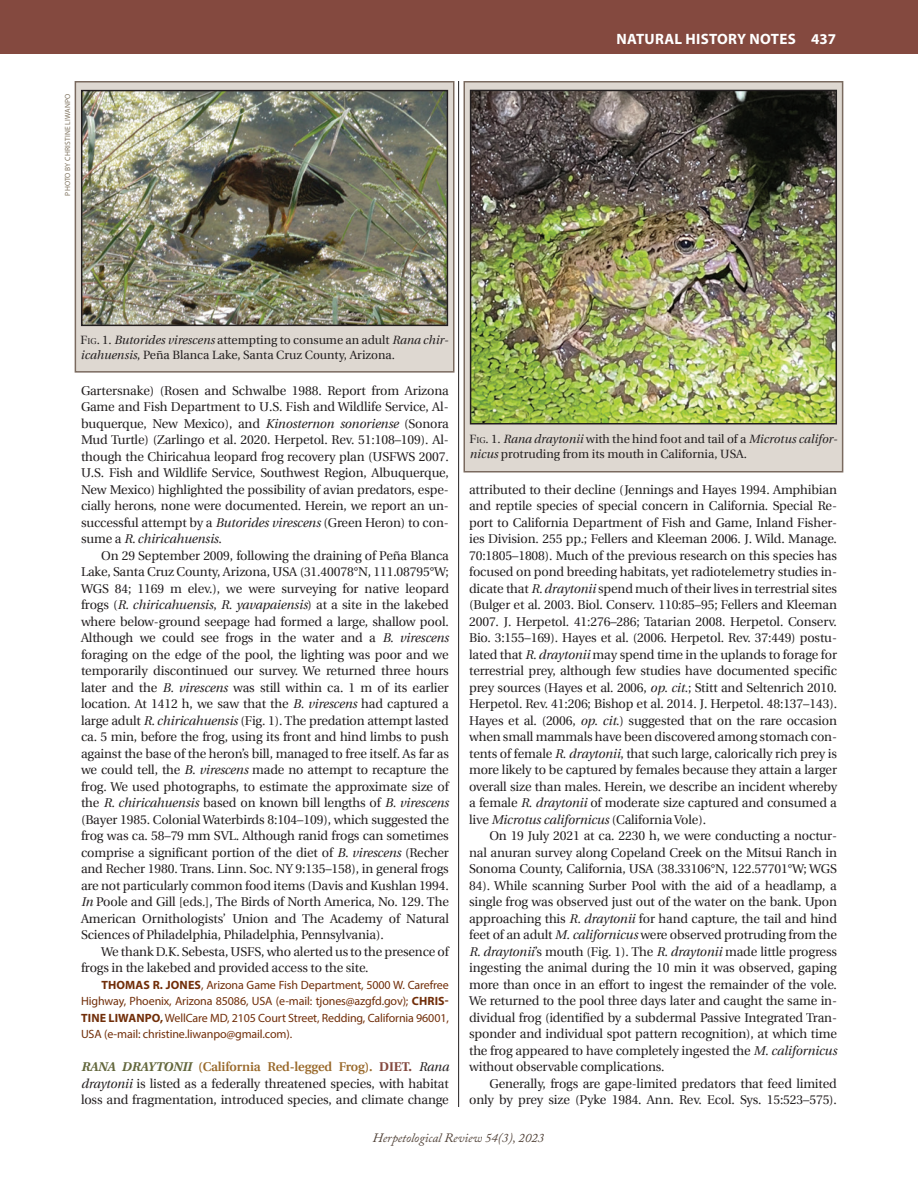
<style>
.page{position:relative;width:918px;height:1188px;background:#fff}
.page>*{position:absolute;margin:0;border:0;box-sizing:border-box;transform-origin:0 0}
.t1{font:700 15px "Myriad Pro";letter-spacing:.02em;color:#fff}
.t2{font:12.75px/16.5px "Utopia";letter-spacing:-.01em;color:#231f20;text-align:justify}
.t3{font:italic 12.75px "Adobe Caslon Pro";color:#504137}
.t4{font:12px/16.5px "Myriad Pro";letter-spacing:-.01em;color:#712e09;text-align:justify}
.t5{font:12px/15px "Utopia";color:#231f20}
.t6{font:7.5px "Myriad Pro";letter-spacing:.02em;color:#7e725e}
.s1{font-style:inherit}
.s2{font-size:8.4px}
.s3{font-style:italic}
.s4{font-weight:700}
.s5{font-weight:700;font-style:italic;color:#63673c}
.s6{font-weight:600;color:#9a6a2c}
.s7{font-weight:700;color:#84493f}
</style>
<div class="page">
<hr style="left:458px;top:81px;width:1px;height:1026px;background:#231f20">
<div style="left:0;top:0;width:918px;height:54px;background:#84493f"></div>
<div style="left:75px;top:81px;width:379px;height:292px;background:#ded8d1;border:2px solid #7a6a5f"></div>
<img style="left:84px;top:93px;width:361px;height:230px">
<div style="left:81px;top:90px;width:367px;height:236px;border:2px solid #231f20"></div>
<div style="left:464px;top:81px;width:379px;height:391px;background:#ded8d1;border:2px solid #7a6a5f"></div>
<img style="left:473px;top:93px;width:361px;height:328px">
<div style="left:470px;top:90px;width:367px;height:334px;border:2px solid #231f20"></div>
<p class="t6" style="left:63px;top:196px;width:103px;rotate:-90deg">PHOTO BY CHRISTINE LIWANPO</p>
<p class="t1" style="left:616px;top:29px;width:221px">NATURAL HISTORY NOTES 437</p>
<p class="t5" style="left:81px;top:333px;width:369px"><span class="s1">F</span><span class="s2">ig</span><span class="s1">.</span> 1. <span class="s3">Butorides virescens</span> attempting to consume an adult <span class="s3">Rana chir&shy;icahuensis</span>, Peña Blanca Lake, Santa Cruz County, Arizona.</p>
<p class="t2" style="left:81px;top:382px;width:369px">Gartersnake) (Rosen and Schwalbe 1988. Report from Arizona Game and Fish Department to U.S. Fish and Wildlife Service, Al&shy;buquerque, New Mexico), and <span class="s3">Kinosternon sonoriense</span> (Sonora Mud Turtle) (Zarlingo et al. 2020. Herpetol. Rev. 51:108–109). Al&shy;though the Chiricahua leopard frog recovery plan (USFWS 2007.<br>U.S. Fish and Wildlife Service, Southwest Region, Albuquerque, New Mexico) highlighted the possibility of avian predators, espe&shy;cially herons, none were documented. Herein, we report an un&shy;successful attempt by a <span class="s3">Butorides virescens</span> (Green Heron) to con&shy;sume a <span class="s3">R. chiricahuensis</span>.</p>
<p class="t2" style="left:81px;top:547px;width:369px;text-indent:20px">On 29 September 2009, following the draining of Peña Blanca Lake, Santa Cruz County, Arizona, USA (31.40078°N, 111.08795°W; WGS 84; 1169 m elev.), we were surveying for native leopard frogs (<span class="s3">R. chiricahuensis</span>, <span class="s3">R. yavapaiensis</span>) at a site in the lakebed where below-ground seepage had formed a large, shallow pool.<br>Although we could see frogs in the water and a <span class="s3">B. virescens </span>foraging on the edge of the pool, the lighting was poor and we temporarily discontinued our survey. We returned three hours later and the <span class="s3">B. virescens</span> was still within ca. 1 m of its earlier location. At 1412 h, we saw that the <span class="s3">B. virescens</span> had captured a large adult <span class="s3">R. chiricahuensis</span> (Fig. 1). The predation attempt lasted ca. 5 min, before the frog, using its front and hind limbs to push against the base of the heron’s bill, managed to free itself. As far as we could tell, the <span class="s3">B. virescens</span> made no attempt to recapture the frog. We used photographs, to estimate the approximate size of the <span class="s3">R. chiricahuensis</span> based on known bill lengths of <span class="s3">B. virescens </span>(Bayer 1985. Colonial Waterbirds 8:104–109), which suggested the frog was ca. 58–79 mm SVL. Although ranid frogs can sometimes comprise a significant portion of the diet of <span class="s3">B. virescens</span> (Recher and Recher 1980. Trans. Linn. Soc. NY 9:135–158), in general frogs are not particularly common food items (Davis and Kushlan 1994.<br><span class="s3">In</span> Poole and Gill [eds.], The Birds of North America, No. 129. The American Ornithologists’ Union and The Academy of Natural Sciences of Philadelphia, Philadelphia, Pennsylvania).</p>
<p class="t2" style="left:81px;top:943px;width:369px;text-indent:20px">We thank D.K. Sebesta, USFS, who alerted us to the presence of frogs in the lakebed and provided access to the site.</p>
<p class="t4" style="left:81px;top:976px;width:369px;text-indent:20px"><span class="s4">THOMAS R. JONES</span>, Arizona Game Fish Department, 5000 W. Carefree Highway, Phoenix, Arizona 85086, USA (e-mail: tjones@azgfd.gov); <span class="s4">CHRIS-TINE LIWANPO,</span> WellCare MD, 2105 Court Street, Redding, California 96001, USA (e-mail: christine.liwanpo@gmail.com).</p>
<p class="t2" style="left:81px;top:1059px;width:369px"><span class="s5">RANA DRAYTONII</span> <span class="s6">(California Red-legged Frog).</span> <span class="s7">DIET.</span> <span class="s3">Rana draytonii</span> is listed as a federally threatened species, with habitat loss and fragmentation, introduced species, and climate change</p>
<p class="t5" style="left:470px;top:432px;width:369px"><span class="s1">F</span><span class="s2">ig</span><span class="s1">.</span> 1. <span class="s3">Rana draytonii</span> with the hind foot and tail of a <span class="s3">Microtus califor&shy;nicus</span> protruding from its mouth in California, USA.</p>
<p class="t2" style="left:469px;top:481px;width:370px">attributed to their decline (Jennings and Hayes 1994. Amphibian and reptile species of special concern in California. Special Re&shy;port to California Department of Fish and Game, Inland Fisher&shy;ies Division. 255 pp.; Fellers and Kleeman 2006. J. Wild. Manage.<br>70:1805–1808). Much of the previous research on this species has focused on pond breeding habitats, yet radiotelemetry studies in&shy;dicate that <span class="s3">R. draytonii</span> spend much of their lives in terrestrial sites (Bulger et al. 2003. Biol. Conserv. 110:85–95; Fellers and Kleeman 2007. J. Herpetol. 41:276–286; Tatarian 2008. Herpetol. Conserv.<br>Bio. 3:155–169). Hayes et al. (2006. Herpetol. Rev. 37:449) postu&shy;lated that <span class="s3">R. draytonii</span> may spend time in the uplands to forage for terrestrial prey, although few studies have documented specific prey sources (Hayes et al. 2006, <span class="s3">op</span>. <span class="s3">cit</span>.; Stitt and Seltenrich 2010.<br>Herpetol. Rev. 41:206; Bishop et al. 2014. J. Herpetol. 48:137–143).<br>Hayes et al. (2006, <span class="s3">op</span>. <span class="s3">cit</span>.) suggested that on the rare occasion when small mammals have been discovered among stomach con&shy;tents of female <span class="s3">R</span>. <span class="s3">draytonii</span>, that such large, calorically rich prey is more likely to be captured by females because they attain a larger overall size than males. Herein, we describe an incident whereby a female <span class="s3">R</span>. <span class="s3">draytonii</span> of moderate size captured and consumed a live <span class="s3">Microtus californicus</span> (California Vole).</p>
<p class="t2" style="left:469px;top:828px;width:369px;text-indent:20px">On 19 July 2021 at ca. 2230 h, we were conducting a noctur&shy;nal anuran survey along Copeland Creek on the Mitsui Ranch in Sonoma County, California, USA (38.33106°N, 122.57701°W; WGS 84). While scanning Surber Pool with the aid of a headlamp, a single frog was observed just out of the water on the bank. Upon approaching this <span class="s3">R. draytonii</span> for hand capture, the tail and hind feet of an adult <span class="s3">M. californicus</span> were observed protruding from the <span class="s3">R. draytonii</span>’s mouth (Fig. 1). The <span class="s3">R. draytonii</span> made little progress ingesting the animal during the 10 min it was observed, gaping more than once in an effort to ingest the remainder of the vole.<br>We returned to the pool three days later and caught the same in&shy;dividual frog (identified by a subdermal Passive Integrated Tran&shy;sponder and individual spot pattern recognition), at which time the frog appeared to have completely ingested the <span class="s3">M. californicus </span>without observable complications.</p>
<p class="t2" style="left:469px;top:1075px;width:369px;text-align:right">Generally, frogs are gape-limited predators that feed limited only by prey size (Pyke 1984. Ann. Rev. Ecol. Sys. 15:523–575).</p>
<p class="t3" style="left:373px;top:1130px;width:173px">Herpetological Review 54(3), 2023</p>
</div>
